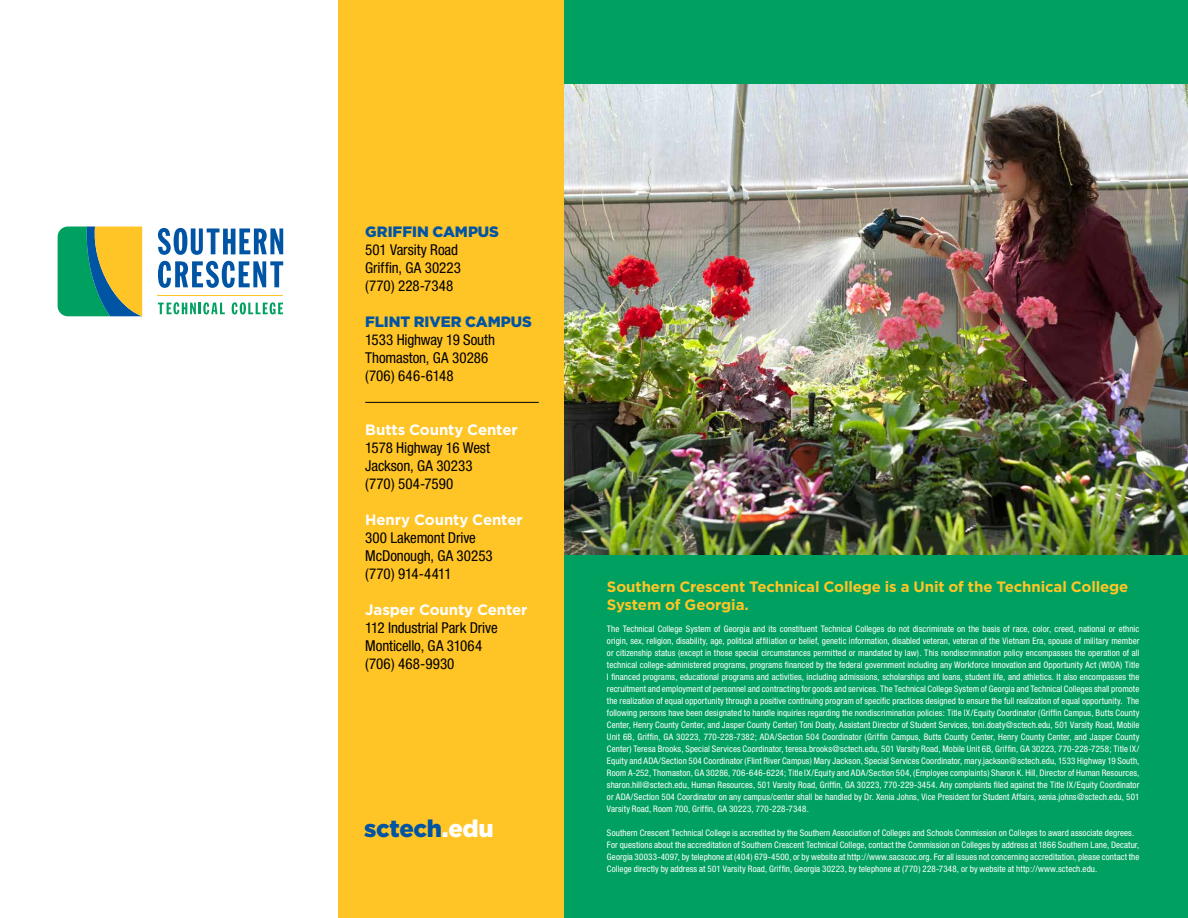
<style>
.page{position:relative;width:1188px;height:918px;background:#fff}
.page>*{position:absolute;margin:0;border:0;box-sizing:border-box;transform-origin:0 0}
.t1{font:900 24px "Gotham";letter-spacing:-.02em;color:#0054a4}
.t2{font:condensed 15px/18px "Helvetica Neue";letter-spacing:-.005em;color:#000}
.t3{font:700 15px/18px "Gotham";letter-spacing:-.01em;color:#ffc425}
.t4{font:700 15px "Gotham";letter-spacing:-.01em;color:#fff}
.t5{font:900 15px "Gotham";color:#0054a4}
.t6{font:condensed 9px/12px "Helvetica Neue";letter-spacing:.01em;color:#fff;text-align:justify}
.s1{color:#fff}
</style>
<div class="page">
<div style="left:339px;top:0;width:752px;height:918px;background:#ffc425"></div>
<div style="left:565px;top:0;width:623px;height:918px;background:#00a160"></div>
<svg style="left:57px;top:226px;width:86px;height:91px;background:#71a658"></svg>
<svg style="left:157px;top:228px;width:127px;height:87px"></svg>
<hr style="left:365px;top:402px;width:174px;height:1px;background:#000">
<img style="left:565px;top:84px;width:623px;height:471px">
<h2 class="t5" style="left:365px;top:222px;width:135px">GRIFFIN CAMPUS</h2>
<h2 class="t2" style="left:365px;top:240px;width:97px">501 Varsity Road<br>Griffin, GA 30223 (770) 228-7348</h2>
<h2 class="t5" style="left:365px;top:312px;width:168px">FLINT RIVER CAMPUS</h2>
<h2 class="t2" style="left:365px;top:330px;width:131px">1533 Highway 19 South<br>Thomaston, GA 30286 (706) 646-6148</h2>
<h2 class="t4" style="left:365px;top:420px;width:154px">Butts County Center</h2>
<h2 class="t2" style="left:365px;top:438px;width:126px">1578 Highway 16 West<br>Jackson, GA 30233 (770) 504-7590</h2>
<h2 class="t4" style="left:365px;top:510px;width:159px">Henry County Center</h2>
<h2 class="t2" style="left:365px;top:528px;width:129px">300 Lakemont Drive<br>McDonough, GA 30253 (770) 914-4411</h2>
<h2 class="t4" style="left:365px;top:600px;width:164px">Jasper County Center</h2>
<h2 class="t2" style="left:365px;top:618px;width:134px">112 Industrial Park Drive<br>Monticello, GA 31064 (706) 468-9930</h2>
<h1 class="t1" style="left:364px;top:814px;width:131px">sctech<span class="s1">.edu</span></h1>
<h2 class="t3" style="left:607px;top:578px;width:523px">Southern Crescent Technical College is a Unit of the Technical College<br>System of Georgia.</h2>
<p class="t6" style="left:607px;top:623px;width:534px">The Technical College System of Georgia and its constituent Technical Colleges do not discriminate on the basis of race, color, creed, national or ethnic origin, sex, religion, disability, age, political affiliation or belief, genetic information, disabled veteran, veteran of the Vietnam Era, spouse of military member or citizenship status (except in those special circumstances permitted or mandated by law). This nondiscrimination policy encompasses the operation of all technical college-administered programs, programs financed by the federal government including any Workforce Innovation and Opportunity Act (WIOA) Title I financed programs, educational programs and activities, including admissions, scholarships and loans, student life, and athletics. It also encompasses the recruitment and employment of personnel and contracting for goods and services. The Technical College System of Georgia and Technical Colleges shall promote the realization of equal opportunity through a positive continuing program of specific practices designed to ensure the full realization of equal opportunity. The following persons have been designated to handle inquiries regarding the nondiscrimination policies: Title IX/Equity Coordinator (Griffin Campus, Butts County Center, Henry County Center, and Jasper County Center) Toni Doaty, Assistant Director of Student Services, toni.doaty@sctech.edu, 501 Varsity Road, Mobile Unit 6B, Griffin, GA 30223, 770-228-7382; ADA/Section 504 Coordinator (Griffin Campus, Butts County Center, Henry County Center, and Jasper County Center) Teresa Brooks, Special Services Coordinator, teresa.brooks@sctech.edu, 501 Varsity Road, Mobile Unit 6B, Griffin, GA 30223, 770-228-7258; Title IX/ Equity and ADA/Section 504 Coordinator (Flint River Campus) Mary Jackson, Special Services Coordinator, mary.jackson@sctech.edu, 1533 Highway 19 South, Room A-252, Thomaston, GA 30286, 706-646-6224; Title IX/Equity and ADA/Section 504, (Employee complaints) Sharon K. Hill, Director of Human Resources, sharon.hill@sctech.edu, Human Resources, 501 Varsity Road, Griffin, GA 30223, 770-229-3454. Any complaints filed against the Title IX/Equity Coordinator or ADA/Section 504 Coordinator on any campus/center shall be handled by Dr. Xenia Johns, Vice President for Student Affairs, xenia.johns@sctech.edu, 501<br>Varsity Road, Room 700, Griffin, GA 30223, 770-228-7348.</p>
<p class="t6" style="left:607px;top:827px;width:534px;text-align:left">Southern Crescent Technical College is accredited by the Southern Association of Colleges and Schools Commission on Colleges to award associate degrees.<br>For questions about the accreditation of Southern Crescent Technical College, contact the Commission on Colleges by address at 1866 Southern Lane, Decatur, Georgia 30033-4097, by telephone at (404) 679-4500, or by website at http://www.sacscoc.org. For all issues not concerning accreditation, please contact the College directly by address at 501 Varsity Road, Griffin, Georgia 30223, by telephone at (770) 228-7348, or by website at http://www.sctech.edu.</p>
</div>
